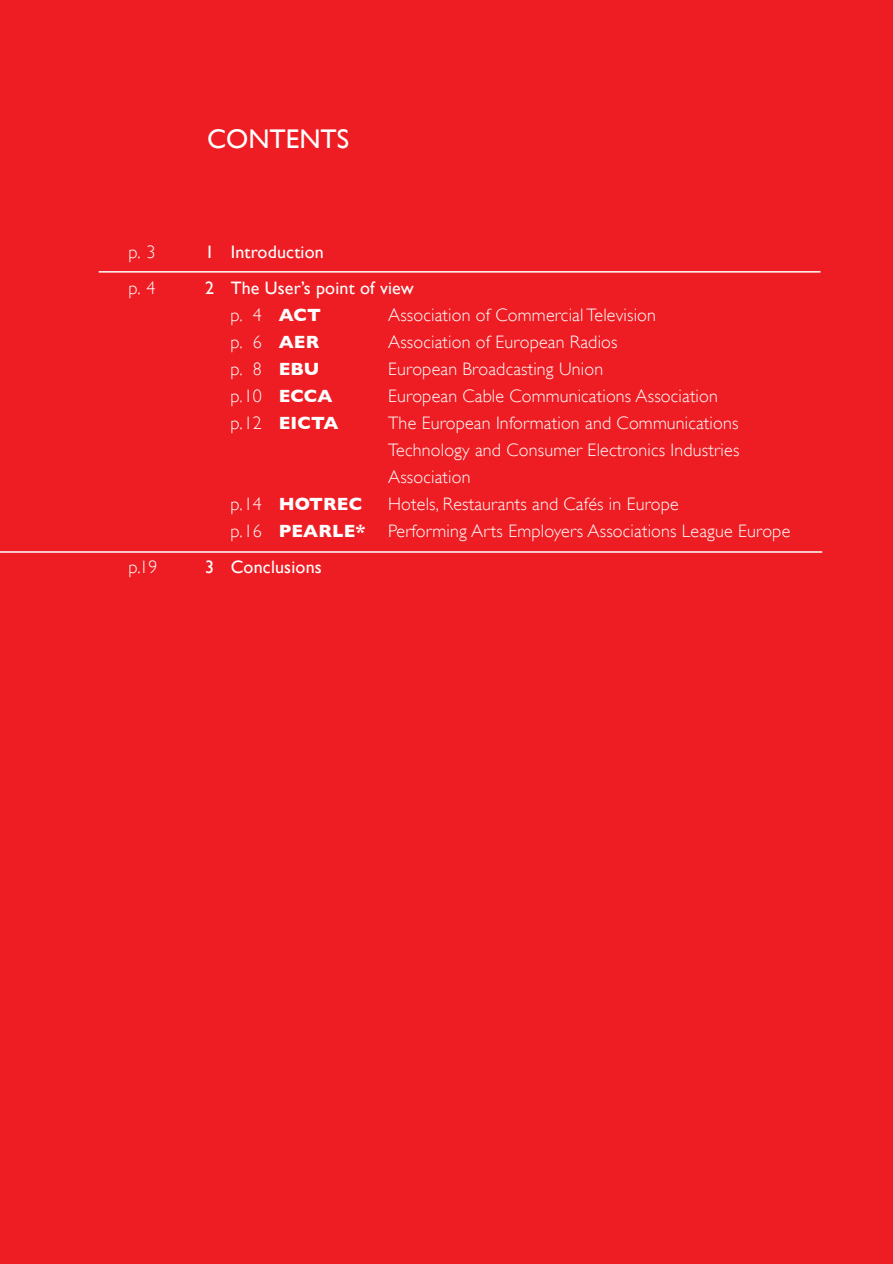
<style>
.page{position:relative;width:893px;height:1264px;background:#fff}
.page>*{position:absolute;margin:0;border:0;box-sizing:border-box;transform-origin:0 0}
.t1{font:27px "Gill Sans";color:#fff}
.t2{font:300 18px/27px "Gill Sans";letter-spacing:.01em;color:#fff;text-align:justify}
.t3{font:18px/27px "Gill Sans";letter-spacing:.01em;color:#fff}
.t4{font:700 18px "Gill Sans";letter-spacing:.01em;color:#fff}
.s1{font-weight:300}
.s2{font-weight:700}
</style>
<div class="page">
<div style="left:0;top:0;width:892px;height:1263px;background:#ee1d23"></div>
<hr style="left:99px;top:271px;width:721px;height:1px;background:#fff">
<hr style="left:0;top:551px;width:821px;height:1px;background:#fff">
<h1 class="t1" style="left:207px;top:123px;width:143px">CONTENTS</h1>
<p class="t2" style="left:128px;top:239px;width:28px">p. 3</p>
<p class="t3" style="left:205px;top:238px;width:120px">1 Introduction</p>
<p class="t2" style="left:128px;top:274px;width:28px">p. 4</p>
<p class="t3" style="left:230px;top:274px;width:184px;text-indent:-25px">2 The User’s point of view <span class="s1">p. 4</span> <span class="s2">ACT</span></p>
<p class="t2" style="left:388px;top:301px;width:269px">Association of Commercial Television</p>
<p class="t2" style="left:230px;top:328px;width:90px">p. 6 <span class="s2">AER</span></p>
<p class="t2" style="left:388px;top:328px;width:231px">Association of European Radios</p>
<p class="t2" style="left:230px;top:355px;width:90px">p. 8 <span class="s2">EBU</span></p>
<p class="t2" style="left:388px;top:355px;width:216px">European Broadcasting Union</p>
<p class="t2" style="left:230px;top:382px;width:103px">p.10 <span class="s2">ECCA</span></p>
<p class="t2" style="left:388px;top:382px;width:331px">European Cable Communications Association</p>
<p class="t4" style="left:230px;top:412px;width:109px"><span class="s1">p.12</span> EICTA</p>
<p class="t2" style="left:388px;top:409px;width:352px">The European Information and Communications Technology and Consumer Electronics Industries Association</p>
<p class="t4" style="left:230px;top:493px;width:133px"><span class="s1">p.14</span> HOTREC</p>
<p class="t2" style="left:230px;top:490px;width:561px;text-indent:157px">Hotels, Restaurants and Cafés in Europe<br>p.16 <span class="s2">PEARLE*</span> Performing Arts Employers Associations League Europe</p>
<p class="t2" style="left:128px;top:553px;width:31px">p.19</p>
<p class="t3" style="left:205px;top:552px;width:118px">3 Conclusions</p>
</div>
